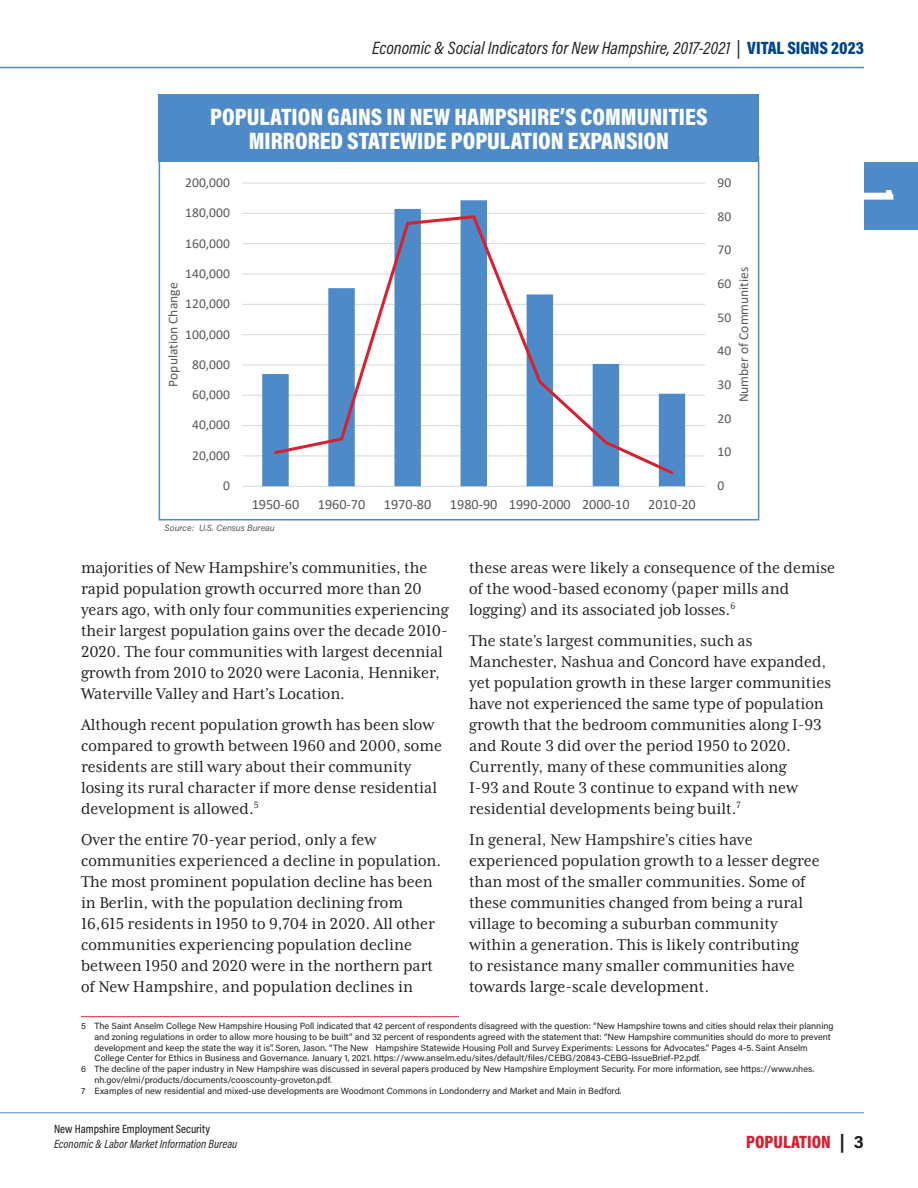
<style>
.page{position:relative;width:918px;height:1188px;background:#fff}
.page>*{position:absolute;margin:0;border:0;box-sizing:border-box;transform-origin:0 0}
.t1{font:900 45px "Acumin Pro Cond";color:#fff}
.t2{font:900 24px/24px "Acumin Pro Cond";color:#fff;text-align:center}
.t3{font:18px/21px "Mrs Eaves XL Serif Nar OT";color:#231f20}
.t4{font:italic 18px "Acumin Pro Cond";color:#231f20}
.t5{font:900 18px "Acumin Pro Cond";color:#d52130}
.t6{font:14.25px "Calibri";color:#595959}
.t7{font:13.5px "Calibri";color:#595959}
.t8{font:italic 12px "Acumin Pro Cond";color:#231f20}
.t9{font:500 12px "Acumin Pro Cond";color:#231f20}
.t10{font:9px "Acumin Pro";color:#231f20}
.t11{font:italic 9px "Acumin Pro";color:#57585a}
.s1{font-weight:500;font-style:normal}
.s2{font-weight:900;font-style:normal;color:#004684}
.s3{font-family:"Acumin Pro";font-weight:700;color:#231f20}
</style>
<div class="page">
<hr style="left:0;top:67px;width:864px;height:1px;background:#4f8ac8">
<hr style="left:0;top:1112px;width:864px;height:1px;background:#4f8ac8">
<div style="left:864px;top:162px;width:54px;height:68px;background:#4f8ac8"></div>
<hr style="left:81px;top:1016px;width:378px;height:1px;background:#d52130">
<hr style="left:242px;top:455px;width:463px;height:1px;background:#d9d9d9">
<hr style="left:242px;top:425px;width:463px;height:1px;background:#d9d9d9">
<hr style="left:242px;top:395px;width:463px;height:1px;background:#d9d9d9">
<hr style="left:242px;top:364px;width:463px;height:1px;background:#d9d9d9">
<hr style="left:242px;top:334px;width:463px;height:1px;background:#d9d9d9">
<hr style="left:242px;top:304px;width:463px;height:1px;background:#d9d9d9">
<hr style="left:242px;top:273px;width:463px;height:1px;background:#d9d9d9">
<hr style="left:242px;top:243px;width:463px;height:1px;background:#d9d9d9">
<hr style="left:242px;top:213px;width:463px;height:1px;background:#d9d9d9">
<hr style="left:242px;top:183px;width:463px;height:1px;background:#d9d9d9">
<hr style="left:242px;top:486px;width:463px;height:1px;background:#d9d9d9">
<svg style="left:262px;top:200px;width:423px;height:286px"></svg>
<svg style="left:272px;top:213px;width:404px;height:264px"></svg>
<div style="left:159px;top:94px;width:600px;height:68px;background:#4f8ac8"></div>
<p class="t4" style="left:372px;top:36px;width:493px">Economic &amp; Social Indicators for New Hampshire, 2017-2021 <span class="s1">|</span> <span class="s2">VITAL SIGNS 2023</span></p>
<h2 class="t2" style="left:210px;top:104px;width:499px">POPULATION GAINS IN NEW HAMPSHIRE’S COMMUNITIES<br>MIRRORED STATEWIDE POPULATION EXPANSION</h2>
<p class="t7" style="left:185px;top:173px;width:46px">200,000</p>
<p class="t7" style="left:185px;top:203px;width:46px">180,000</p>
<p class="t7" style="left:185px;top:234px;width:46px">160,000</p>
<p class="t7" style="left:185px;top:264px;width:46px">140,000</p>
<p class="t7" style="left:164px;top:387px;width:106px;rotate:-90deg">Population Change</p>
<p class="t7" style="left:185px;top:294px;width:46px">120,000</p>
<p class="t7" style="left:185px;top:325px;width:46px">100,000</p>
<p class="t7" style="left:192px;top:355px;width:39px">80,000</p>
<p class="t7" style="left:192px;top:385px;width:39px">60,000</p>
<p class="t7" style="left:192px;top:416px;width:39px">40,000</p>
<p class="t7" style="left:192px;top:446px;width:39px">20,000</p>
<p class="t7" style="left:223px;top:476px;width:8px">0</p>
<p class="t6" style="left:252px;top:494px;width:49px">1950‐60</p>
<p class="t6" style="left:318px;top:494px;width:49px">1960‐70</p>
<p class="t6" style="left:384px;top:494px;width:49px">1970‐80</p>
<p class="t6" style="left:450px;top:494px;width:181px">1980‐90 1990‐2000 2000‐10</p>
<p class="t6" style="left:648px;top:494px;width:49px">2010‐20</p>
<p class="t11" style="left:165px;top:522px;width:112px">Source: U.S. Census Bureau</p>
<p class="t7" style="left:718px;top:173px;width:15px">90</p>
<p class="t7" style="left:718px;top:207px;width:15px">80</p>
<p class="t7" style="left:718px;top:240px;width:15px">70</p>
<p class="t7" style="left:734px;top:402px;width:137px;rotate:-90deg">Number of Communities</p>
<p class="t7" style="left:718px;top:274px;width:15px">60</p>
<p class="t7" style="left:718px;top:308px;width:15px">50</p>
<p class="t7" style="left:718px;top:342px;width:15px">40</p>
<p class="t7" style="left:718px;top:375px;width:15px">30</p>
<p class="t7" style="left:718px;top:409px;width:15px">20</p>
<p class="t7" style="left:718px;top:443px;width:15px">10</p>
<p class="t7" style="left:718px;top:476px;width:8px">0</p>
<p class="t3" style="left:81px;top:557px;width:369px">majorities of New Hampshire’s communities, the rapid population growth occurred more than 20 years ago, with only four communities experiencing their largest population gains over the decade 2010- 2020. The four communities with largest decennial growth from 2010 to 2020 were Laconia, Henniker, Waterville Valley and Hart’s Location.</p>
<p class="t3" style="left:81px;top:714px;width:363px">Although recent population growth has been slow compared to growth between 1960 and 2000, some residents are still wary about their community losing its rural character if more dense residential development is allowed.<sup>5</sup></p>
<p class="t3" style="left:81px;top:829px;width:362px">Over the entire 70-year period, only a few communities experienced a decline in population.<br>The most prominent population decline has been in Berlin, with the population declining from 16,615 residents in 1950 to 9,704 in 2020. All other communities experiencing population decline between 1950 and 2020 were in the northern part of New Hampshire, and population declines in</p>
<p class="t3" style="left:469px;top:557px;width:368px">these areas were likely a consequence of the demise of the wood-based economy (paper mills and logging) and its associated job losses.<sup>6</sup></p>
<p class="t3" style="left:469px;top:630px;width:363px">The state’s largest communities, such as Manchester, Nashua and Concord have expanded, yet population growth in these larger communities have not experienced the same type of population growth that the bedroom communities along I-93 and Route 3 did over the period 1950 to 2020.<br>Currently, many of these communities along<br>I-93 and Route 3 continue to expand with new residential developments being built.<sup>7</sup></p>
<p class="t3" style="left:469px;top:829px;width:352px">In general, New Hampshire’s cities have experienced population growth to a lesser degree than most of the smaller communities. Some of these communities changed from being a rural village to becoming a suburban community within a generation. This is likely contributing<br>to resistance many smaller communities have towards large-scale development.</p>
<p class="t10" style="left:81px;top:1020px;width:754px">5 The Saint Anselm College New Hampshire Housing Poll indicated that 42 percent of respondents disagreed with the question: “New Hampshire towns and cities should relax their planning</p>
<p class="t10" style="left:94px;top:1030px;width:738px">and zoning regulations in order to allow more housing to be built” and 32 percent of respondents agreed with the statement that: “New Hampshire communities should do more to prevent</p>
<p class="t10" style="left:94px;top:1041px;width:715px">development and keep the state the way it is”. Soren, Jason. “The New Hampshire Statewide Housing Poll and Survey Experiments: Lessons for Advocates.” Pages 4-5. Saint Anselm</p>
<p class="t10" style="left:94px;top:1052px;width:608px">College Center for Ethics in Business and Governance. January 1, 2021. https://www.anselm.edu/sites/default/files/CEBG/20843-CEBG-IssueBrief-P2.pdf.</p>
<p class="t10" style="left:81px;top:1063px;width:735px">6 The decline of the paper industry in New Hampshire was discussed in several papers produced by New Hampshire Employment Security. For more information, see https://www.nhes.</p>
<p class="t10" style="left:94px;top:1074px;width:239px">nh.gov/elmi/products/documents/cooscounty-groveton.pdf.</p>
<p class="t10" style="left:81px;top:1084px;width:542px">7 Examples of new residential and mixed-use developments are Woodmont Commons in Londonderry and Market and Main in Bedford.</p>
<h1 class="t1" style="left:909px;top:189px;width:15px;rotate:90deg">1</h1>
<p class="t9" style="left:54px;top:1121px;width:158px">New Hampshire Employment Security</p>
<p class="t8" style="left:54px;top:1136px;width:185px">Economic &amp; Labor Market Information Bureau</p>
<p class="t5" style="left:746px;top:1130px;width:119px">POPULATION <span class="s3">| 3</span></p>
</div>
